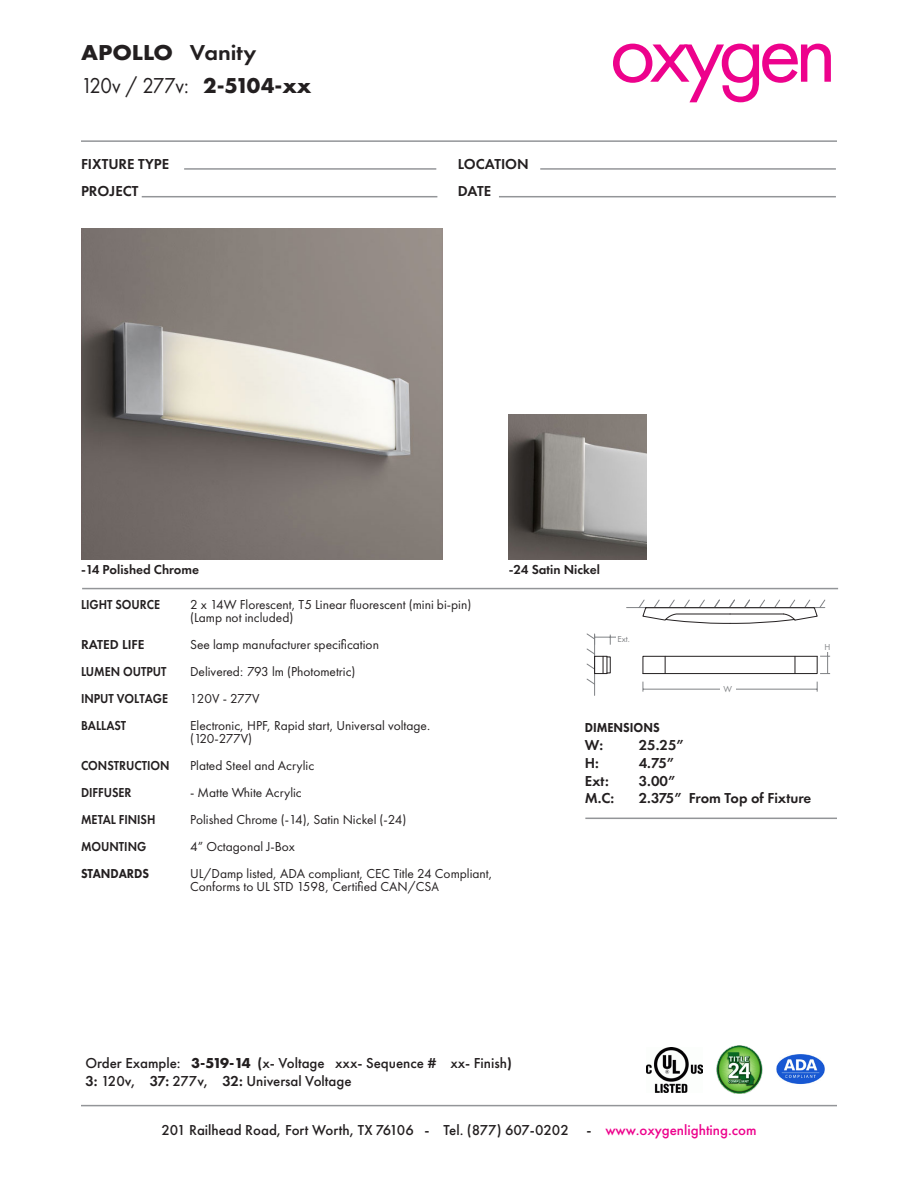
<style>
.page{position:relative;width:918px;height:1188px;background:#fff}
.page>*{position:absolute;margin:0;border:0;box-sizing:border-box;transform-origin:0 0}
.t1{font:89.7px "Futura PT";letter-spacing:-.075em;color:#ed028c}
.t2{font:700 22.35px "Futura PT";color:#231f20;scale:1.07 1}
.t3{font:22.35px "Futura PT";letter-spacing:-.02em;color:#231f20;scale:.91 1}
.t4{font:700 22.35px "Futura PT";color:#231f20}
.t5{font:500 15px "Futura PT";color:#231f20}
.t6{font:600 15px "Futura PT";color:#231f20}
.t7{font:13.5px/13.5px "Futura PT";color:#231f20}
.t8{font:600 13.5px "Futura PT";color:#231f20;scale:.9 1}
.t9{font:600 13.5px "Futura PT";color:#231f20}
.t10{font:800 13.5px "Futura PT";color:#231f20;scale:.9 1}
.t11{font:13.5px "Futura PT";color:#231f20;scale:.9 1}
.t12{font:9px "Futura PT";color:#808285}
.s1{font-weight:600}
.s2{font-weight:700}
.s3{color:#ed028c}
</style>
<div class="page">
<hr style="left:81px;top:140px;width:756px;height:2px;background:#939598">
<hr style="left:82px;top:588px;width:756px;height:1px;background:#939598">
<img style="left:81px;top:229px;width:362px;height:330px">
<hr style="left:142px;top:196px;width:295px;height:1px;background:#939598">
<hr style="left:499px;top:196px;width:337px;height:1px;background:#939598">
<hr style="left:540px;top:168px;width:296px;height:2px;background:#939598">
<hr style="left:184px;top:168px;width:252px;height:2px;background:#939598">
<hr style="left:81px;top:1105px;width:756px;height:1px;background:#939598">
<img style="left:716px;top:1045px;width:47px;height:48px">
<img style="left:646px;top:1048px;width:57px;height:44px">
<hr style="left:585px;top:818px;width:252px;height:1px;background:#939598">
<img style="left:776px;top:1054px;width:49px;height:31px">
<hr style="left:827px;top:644px;width:1px;height:30px;background:#808285">
<hr style="left:643px;top:689px;width:174px;height:1px;background:#808285">
<div style="left:820px;top:642px;width:14px;height:10px;background:#fff"></div>
<div style="left:720px;top:682px;width:15px;height:12px;background:#fff"></div>
<svg style="left:586px;top:633px;width:30px;height:63px"></svg>
<svg style="left:626px;top:599px;width:199px;height:25px"></svg>
<hr style="left:646px;top:607px;width:168px;height:1px;background:#231f20">
<svg style="left:642px;top:656px;width:188px;height:18px"></svg>
<div style="left:594px;top:656px;width:13px;height:18px;border:1px solid #231f20"></div>
<img style="left:509px;top:415px;width:138px;height:144px">
<p class="t2" style="left:81px;top:38px;width:166px">APOLLO <span class="s1">Vanity</span></p>
<p class="t3" style="left:81px;top:72px;width:120px">120v / 277v:</p>
<p class="t4" style="left:203px;top:71px;width:110px">2-5104-xx</p>
<p class="t6" style="left:81px;top:155px;width:90px">FIXTURE TYPE</p>
<p class="t6" style="left:458px;top:155px;width:72px">LOCATION</p>
<p class="t6" style="left:81px;top:182px;width:59px">PROJECT</p>
<p class="t6" style="left:458px;top:182px;width:35px">DATE</p>
<p class="t1" style="left:609px;top:-1px;width:229px">oxygen</p>
<p class="t9" style="left:81px;top:561px;width:120px">-14 Polished Chrome</p>
<p class="t8" style="left:81px;top:596px;width:89px">LIGHT SOURCE</p>
<p class="t9" style="left:81px;top:636px;width:65px">RATED LIFE</p>
<p class="t8" style="left:81px;top:663px;width:97px">LUMEN OUTPUT</p>
<p class="t8" style="left:81px;top:690px;width:98px">INPUT VOLTAGE</p>
<p class="t8" style="left:81px;top:717px;width:52px">BALLAST</p>
<p class="t8" style="left:81px;top:757px;width:100px">CONSTRUCTION</p>
<p class="t8" style="left:81px;top:784px;width:58px">DIFFUSER</p>
<p class="t8" style="left:81px;top:811px;width:84px">METAL FINISH</p>
<p class="t8" style="left:81px;top:838px;width:74px">MOUNTING</p>
<p class="t10" style="left:81px;top:865px;width:77px">STANDARDS</p>
<p class="t7" style="left:190px;top:597px;width:283px">2 x 14W Florescent, T5 Linear fluorescent (mini bi-pin) (Lamp not included)</p>
<p class="t7" style="left:190px;top:638px;width:190px">See lamp manufacturer specification</p>
<p class="t7" style="left:190px;top:665px;width:167px">Delivered: 793 lm (Photometric)</p>
<p class="t11" style="left:190px;top:690px;width:79px">120V - 277V</p>
<p class="t7" style="left:190px;top:718px;width:242px">Electronic, HPF, Rapid start, Universal voltage.</p>
<p class="t7" style="left:190px;top:732px;width:64px">(120-277V)</p>
<p class="t7" style="left:190px;top:759px;width:126px">Plated Steel and Acrylic</p>
<p class="t7" style="left:190px;top:786px;width:113px">- Matte White Acrylic</p>
<p class="t7" style="left:190px;top:812px;width:218px">Polished Chrome (-14), Satin Nickel (-24)</p>
<p class="t7" style="left:190px;top:839px;width:106px">4” Octagonal J-Box</p>
<p class="t7" style="left:190px;top:866px;width:304px">UL/Damp listed, ADA compliant, CEC Title 24 Compliant,<br>Conforms to UL STD 1598, Certified CAN/CSA</p>
<p class="t9" style="left:509px;top:561px;width:93px">-24 Satin Nickel</p>
<p class="t12" style="left:617px;top:634px;width:14px">Ext.</p>
<p class="t12" style="left:724px;top:683px;width:10px">W</p>
<p class="t10" style="left:585px;top:719px;width:85px">DIMENSIONS</p>
<p class="t6" style="left:585px;top:735px;width:20px">W:</p>
<p class="t6" style="left:639px;top:735px;width:47px">25.25”</p>
<p class="t6" style="left:585px;top:753px;width:16px">H:</p>
<p class="t6" style="left:639px;top:753px;width:37px">4.75”</p>
<p class="t6" style="left:585px;top:771px;width:25px">Ext:</p>
<p class="t6" style="left:639px;top:771px;width:38px">3.00”</p>
<p class="t6" style="left:585px;top:789px;width:31px">M.C:</p>
<p class="t6" style="left:639px;top:789px;width:174px">2.375” From Top of Fixture</p>
<p class="t12" style="left:825px;top:642px;width:7px">H</p>
<p class="t5" style="left:86px;top:1054px;width:428px">Order Example: <span class="s2">3-519-14</span> <span class="s1">(</span>x- Voltage xxx- Sequence # xx- Finish<span class="s1">)</span></p>
<p class="t5" style="left:86px;top:1072px;width:268px"><span class="s1">3:</span> 120v, <span class="s1">37:</span> 277v, <span class="s1">32:</span> Universal Voltage</p>
<p class="t5" style="left:161px;top:1121px;width:597px">201 Railhead Road, Fort Worth, TX 76106 - Tel. (877) 607-0202 - <span class="s3">www.oxygenlighting.com</span></p>
</div>
